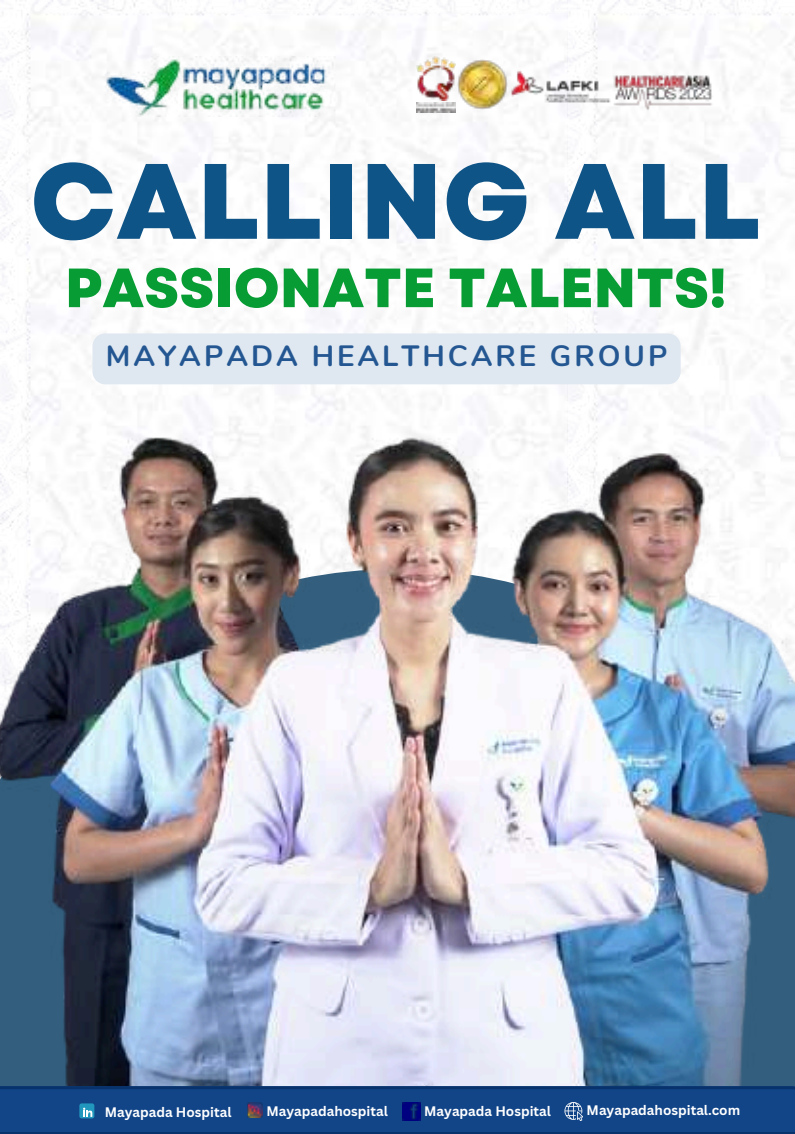
<style>
.page{position:relative;width:795px;height:1134px;background:#fff}
.page>*{position:absolute;margin:0;border:0;box-sizing:border-box;transform-origin:0 0}
.t1{font:800 106.8px "Garet";color:#0f5487}
.t2{font:800 55.2px "Garet";color:#089c34}
.t3{font:700 29.2px "Nunito";letter-spacing:.1em;color:#245792}
.t4{font:700 13.6px "Canva Sans";color:#fff}
</style>
<div class="page">
<img style="left:0;top:0;width:795px;height:403px">
<img style="left:0;top:403px;width:795px;height:683px">
<img style="left:96px;top:56px;width:243px;height:60px">
<img style="left:611px;top:72px;width:103px;height:41px">
<img style="left:510px;top:63px;width:101px;height:47px">
<img style="left:458px;top:59px;width:50px;height:51px">
<img style="left:416px;top:103px;width:40px;height:10px">
<img style="left:416px;top:56px;width:40px;height:44px">
<svg style="left:0;top:1086px;width:795px;height:48px;background:#114384"></svg>
<img style="left:247px;top:1102px;width:15px;height:15px">
<svg style="left:565px;top:1102px;width:18px;height:18px"></svg>
<img style="left:403px;top:1103px;width:18px;height:18px">
<div style="left:79px;top:1103px;width:15px;height:15px;background:#2197bd;border-radius:2px"></div>
<svg style="left:83px;top:1108px;width:9px;height:9px"></svg>
<div style="left:93px;top:333px;width:588px;height:51px;background:#dfe8f1"></div>
<h1 class="t1" style="left:31px;top:125px;width:732px">CALLING ALL</h1>
<h2 class="t2" style="left:65px;top:248px;width:663px">PASSIONATE TALENTS!</h2>
<h3 class="t3" style="left:106px;top:337px;width:563px">MAYAPADA HEALTHCARE GROUP</h3>
<p class="t4" style="left:105px;top:1102px;width:128px">Mayapada Hospital</p>
<p class="t4" style="left:266px;top:1101px;width:123px">Mayapadahospital</p>
<p class="t4" style="left:424px;top:1101px;width:128px">Mayapada Hospital</p>
<p class="t4" style="left:587px;top:1100px;width:155px">Mayapadahospital.com</p>
</div>
